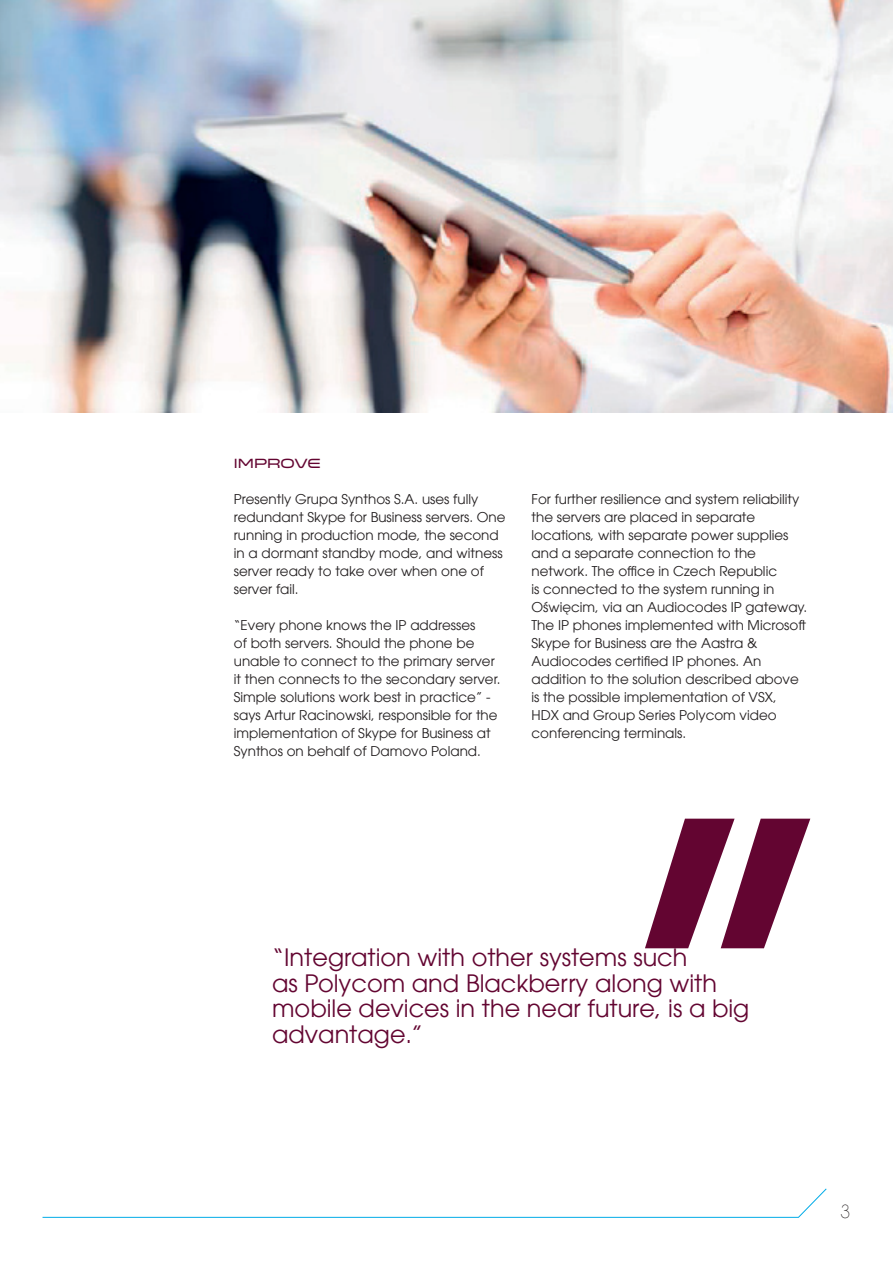
<style>
.page{position:relative;width:893px;height:1263px;background:#fff}
.page>*{position:absolute;margin:0;border:0;box-sizing:border-box;transform-origin:0 0}
.t1{font:24px/25.5px "ITC Avant Garde W1 G";color:#630531}
.t2{font:200 18px "ITC Avant Garde W1 G";color:#231f20}
.t3{font:13.5px/18px "ITC Avant Garde W1 G";color:#231f20}
.t4{font:13.5px "Venera 700";color:#630531}
</style>
<div class="page">
<img style="left:0;top:0;width:893px;height:412px">
<svg style="left:42px;top:1188px;width:785px;height:30px"></svg>
<svg style="left:645px;top:819px;width:165px;height:129px"></svg>
<p class="t4" style="left:234px;top:455px;width:89px">IMPROVE</p>
<p class="t3" style="left:234px;top:490px;width:273px">Presently Grupa Synthos S.A. uses fully redundant Skype for Business servers. One running in production mode, the second in a dormant standby mode, and witness server ready to take over when one of server fail.</p>
<p class="t3" style="left:234px;top:616px;width:268px">“Every phone knows the IP addresses<br>of both servers. Should the phone be unable to connect to the primary server it then connects to the secondary server.<br>Simple solutions work best in practice” - says Artur Racinowski, responsible for the implementation of Skype for Business at Synthos on behalf of Damovo Poland.</p>
<p class="t3" style="left:531px;top:490px;width:277px">For further resilience and system reliability the servers are placed in separate locations, with separate power supplies and a separate connection to the network. The office in Czech Republic<br>is connected to the system running in Oświęcim, via an Audiocodes IP gateway.<br>The IP phones implemented with Microsoft Skype for Business are the Aastra &amp; Audiocodes certified IP phones. An addition to the solution described above is the possible implementation of VSX, HDX and Group Series Polycom video conferencing terminals.</p>
<h1 class="t1" style="left:272px;top:944px;width:479px">“Integration with other systems such<br>as Polycom and Blackberry along with mobile devices in the near future, is a big advantage.”</h1>
<h2 class="t2" style="left:840px;top:1199px;width:11px">3</h2>
</div>
